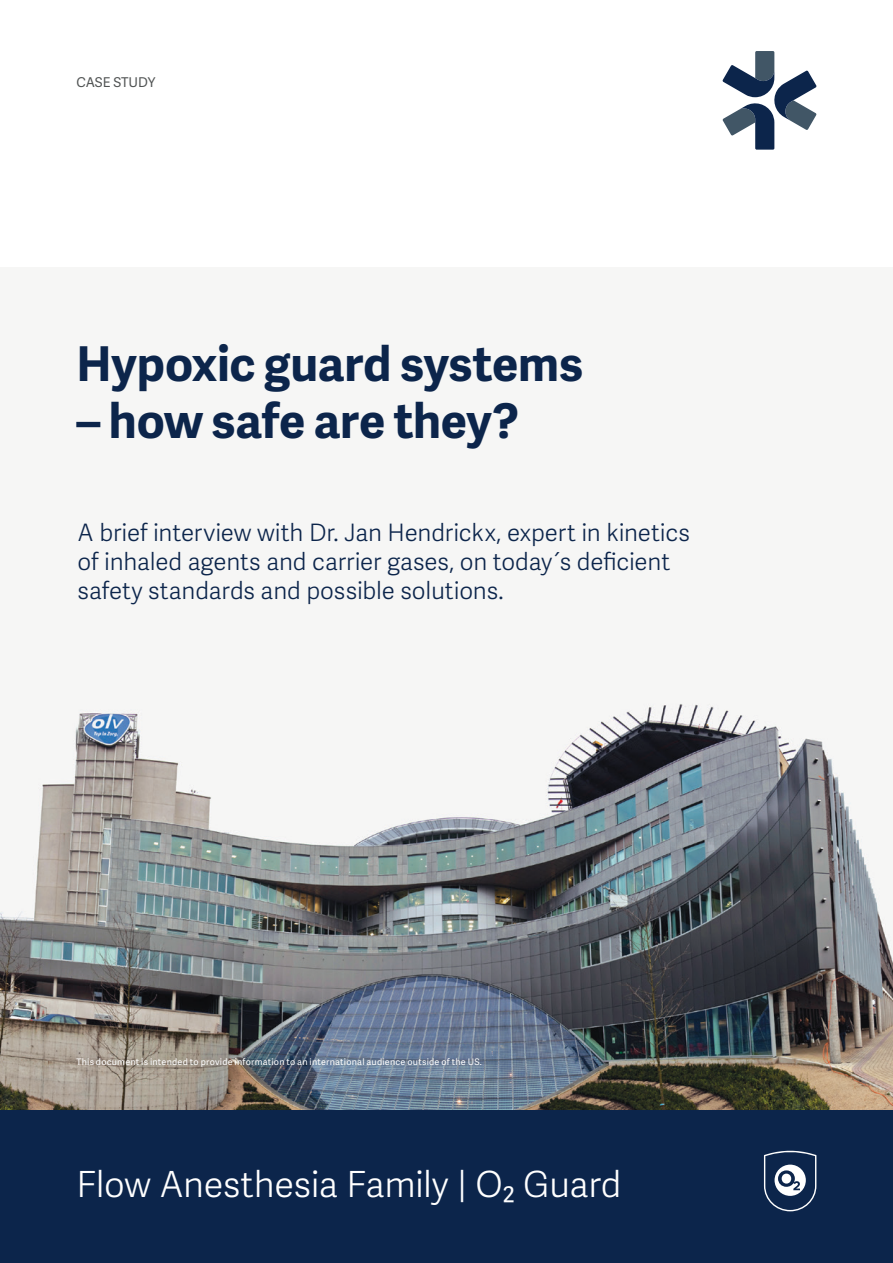
<style>
.page{position:relative;width:893px;height:1263px;background:#fff}
.page>*{position:absolute;margin:0;border:0;box-sizing:border-box;transform-origin:0 0}
.A4_USL_Heading_Adell{font:700 48px "Adelle Sans";letter-spacing:-.005em;color:#0c254b}
.t1{font:300 36px "Adelle Sans";letter-spacing:-.01em;color:#fff}
.A4_USL_Sub-heading_s{font:300 24px/28.8px "Adelle Sans";letter-spacing:-.005em;color:#0c254b}
.t2{font:13.5px "Adelle Sans";color:#505353}
.A4_USL_Back_cover_Le{font:9px "Adelle Sans";letter-spacing:.025em;color:#fff}
</style>
<div class="page">
<div style="left:0;top:1110px;width:893px;height:153px;background:#0c254b"></div>
<svg style="left:722px;top:51px;width:95px;height:99px"></svg>
<svg style="left:764px;top:1150px;width:52px;height:61px"></svg>
<img style="left:0;top:703px;width:893px;height:407px">
<p class="t2" style="left:77px;top:72px;width:80px">CASE STUDY</p>
<p class="A4_USL_Heading_Adell" style="left:77px;top:328px;width:508px">Hypoxic guard systems</p>
<p class="A4_USL_Heading_Adell" style="left:77px;top:386px;width:444px">– how safe are they?</p>
<p class="A4_USL_Sub-heading_s" style="left:78px;top:518px;width:614px">A brief interview with Dr. Jan Hendrickx, expert in kinetics of inhaled agents and carrier gases, on today´s deficient safety standards and possible solutions.</p>
<p class="A4_USL_Back_cover_Le" style="left:77px;top:1056px;width:407px">This document is intended to provide information to an international audience outside of the US.</p>
<h2 class="t1" style="left:77px;top:1159px;width:546px">Flow Anesthesia Family | O₂ Guard</h2>
</div>
